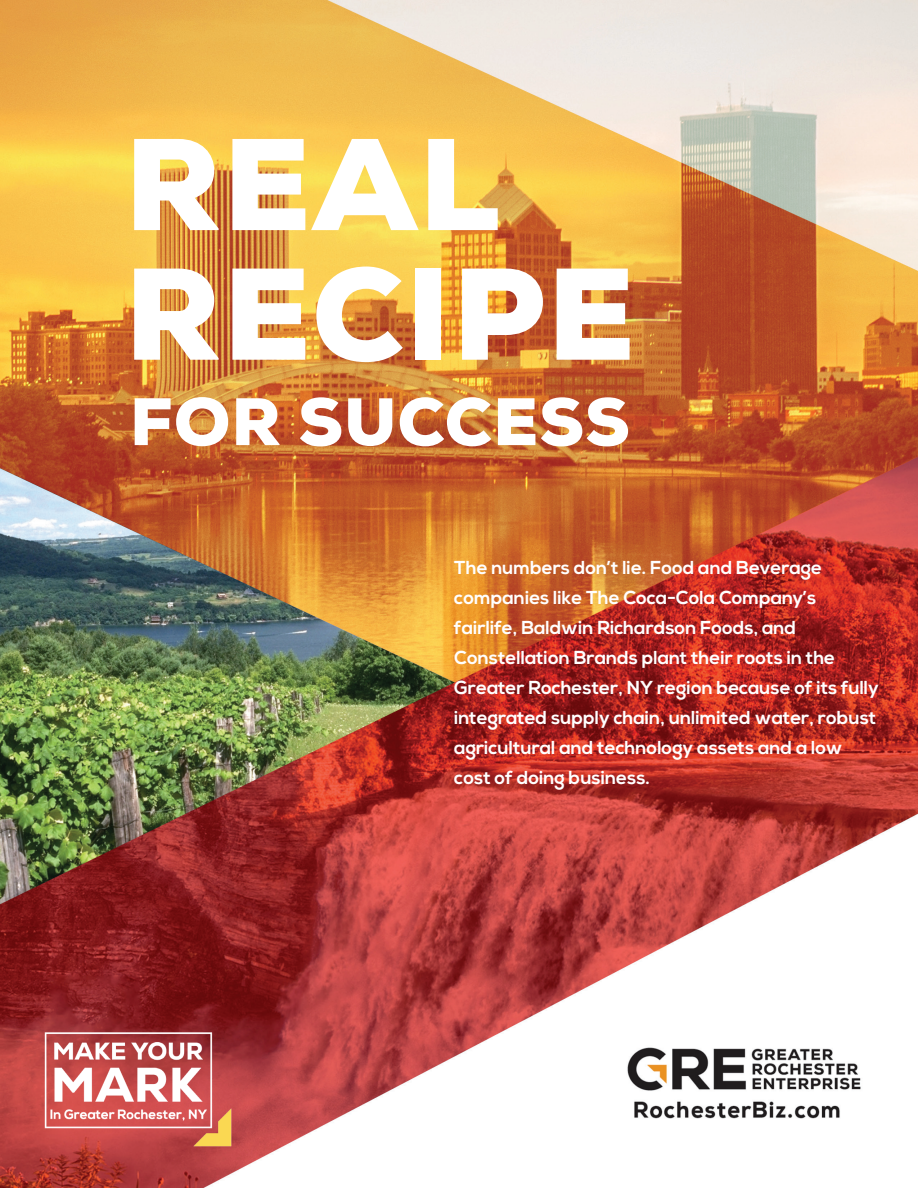
<style>
.page{position:relative;width:918px;height:1188px;background:#fff}
.page>*{position:absolute;margin:0;border:0;box-sizing:border-box;transform-origin:0 0}
.t1{font:900 126.45px/129.6px "Nexa";letter-spacing:.02em;color:#fff}
.t2{font:900 64.95px "Nexa";letter-spacing:.02em;color:#fff}
.t3{font:700 18.75px/30px "Nexa";color:#fff}
</style>
<div class="page">
<img style="left:0;top:0;width:918px;height:1188px">
<img style="left:26px;top:967px;width:209px;height:204px">
<img style="left:618px;top:1040px;width:246px;height:81px">
<h1 class="t1" style="left:125px;top:121px;width:511px">REAL<br>RECIPE</h1>
<h2 class="t2" style="left:130px;top:379px;width:501px">FOR SUCCESS</h2>
<p class="t3" style="left:454px;top:553px;width:426px">The numbers don’t lie. Food and Beverage companies like The Coca-Cola Company’s fairlife, Baldwin Richardson Foods, and Constellation Brands plant their roots in the Greater Rochester, NY region because of its fully integrated supply chain, unlimited water, robust agricultural and technology assets and a low cost of doing business.</p>
</div>
